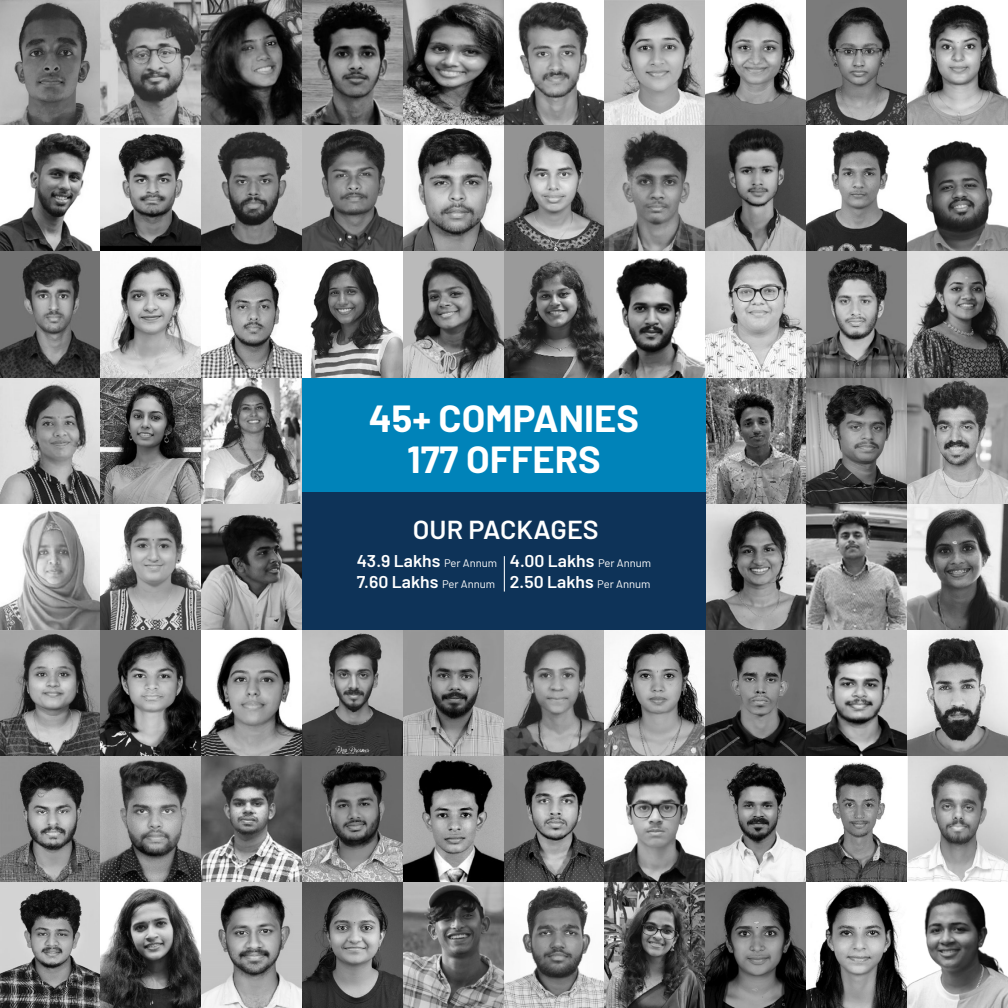
<style>
.page{position:relative;width:1008px;height:1008px;background:#fff}
.page>*{position:absolute;margin:0;border:0;box-sizing:border-box;transform-origin:0 0}
.t1{font:700 36.93px/41.1px "Barlow";color:#fff;text-align:center}
.t2{font:600 25.9px "Barlow";color:#fff}
.t3{font:600 16.97px/21px "Barlow";color:#fff}
.s1{font-weight:400;font-size:10.85px}
</style>
<div class="page">
<img style="left:0;top:0;width:1008px;height:378px">
<img style="left:0;top:378px;width:302px;height:252px">
<img style="left:706px;top:378px;width:302px;height:252px">
<img style="left:0;top:630px;width:1008px;height:378px">
<div style="left:302px;top:378px;width:404px;height:114px;background:#0083b9"></div>
<div style="left:302px;top:492px;width:404px;height:138px;background:#0e3358"></div>
<hr style="left:504px;top:556px;width:1px;height:36px;background:#fff">
<h1 class="t1" style="left:369px;top:395px;width:272px">45+ COMPANIES<br>177 OFFERS</h1>
<h2 class="t2" style="left:413px;top:511px;width:187px">OUR PACKAGES</h2>
<p class="t3" style="left:357px;top:550px;width:142px">43.9 Lakhs <span class="s1">Per Annum<br></span>7.60 Lakhs <span class="s1">Per Annum</span></p>
<p class="t3" style="left:510px;top:550px;width:143px">4.00 Lakhs <span class="s1">Per Annum<br></span>2.50 Lakhs <span class="s1">Per Annum</span></p>
</div>
